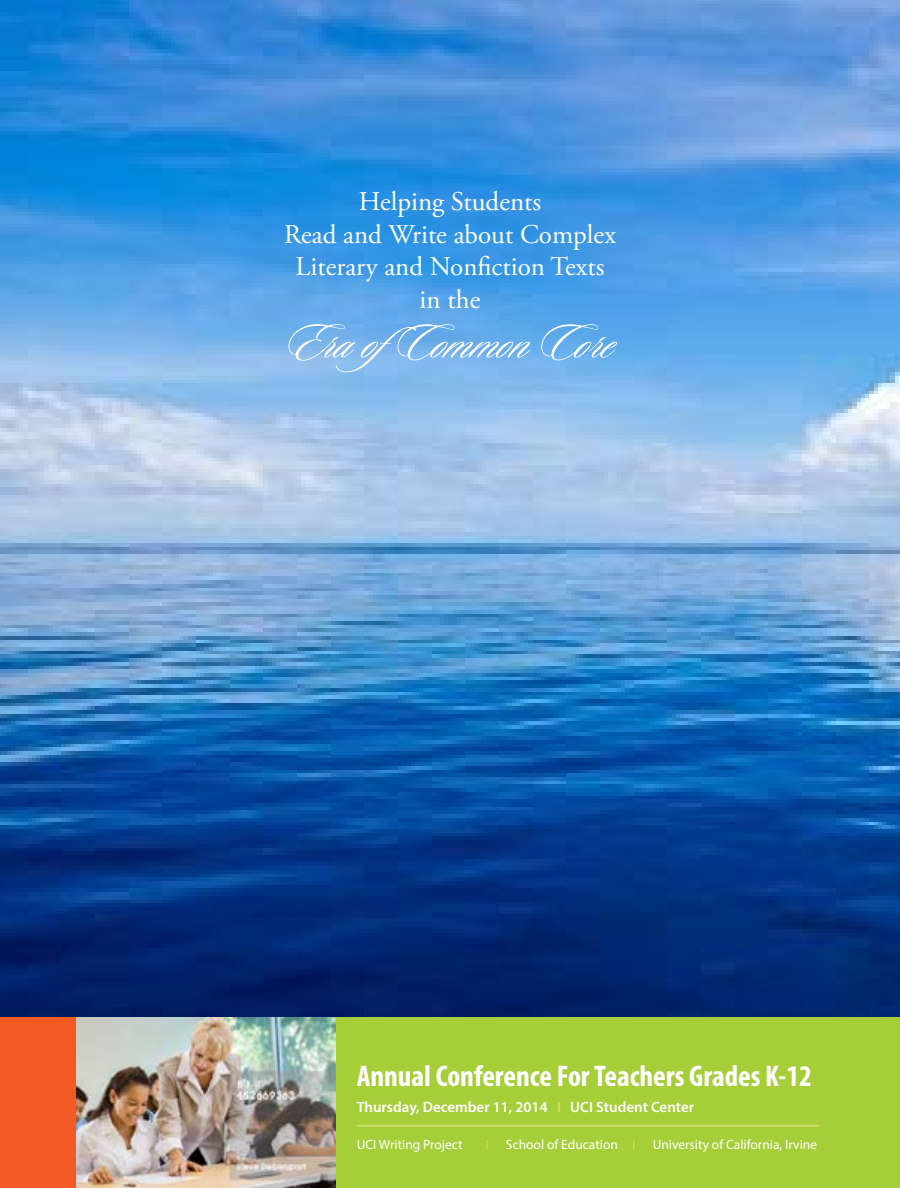
<style>
.page{position:relative;width:900px;height:1188px;background:#fff}
.page>*{position:absolute;margin:0;border:0;box-sizing:border-box;transform-origin:0 0}
.t1{font:700 condensed 30px "Myriad Pro";color:#fff}
.t2{font:27px/32.4px "Adobe Garamond Pro";color:#fff;text-align:center}
.t3{font:600 15px "Myriad Pro";color:#fff}
.t4{font:13.5px "Myriad Pro";color:#fff}
.t5{font:13.5px "Myriad Pro";color:#d5e05b}
.s1{color:#d5e05b}
</style>
<div class="page">
<img style="left:0;top:0;width:900px;height:1017px">
<div style="left:0;top:1017px;width:900px;height:171px;background:#a6ce39"></div>
<svg style="left:288px;top:324px;width:329px;height:48px;background:#82baed"></svg>
<img style="left:75px;top:1017px;width:261px;height:171px">
<div style="left:0;top:1017px;width:75px;height:171px;background:#f15a22"></div>
<hr style="left:357px;top:1125px;width:462px;height:2px;background:#d3e173">
<p class="t2" style="left:284px;top:187px;width:333px">Helping Students<br>Read and Write about Complex<br>Literary and Nonfiction Texts in the</p>
<p class="t1" style="left:357px;top:1057px;width:457px">Annual Conference For Teachers Grades K-12</p>
<p class="t3" style="left:357px;top:1098px;width:339px">Thursday, December 11, 2014 <span class="s1">I</span> UCI Student Center</p>
<p class="t4" style="left:357px;top:1136px;width:107px">UCI Writing Project</p>
<p class="t5" style="left:486px;top:1136px;width:5px">I</p>
<p class="t4" style="left:506px;top:1136px;width:131px">School of Education <span class="s1">I</span></p>
<p class="t4" style="left:653px;top:1136px;width:166px">University of California, Irvine</p>
</div>
